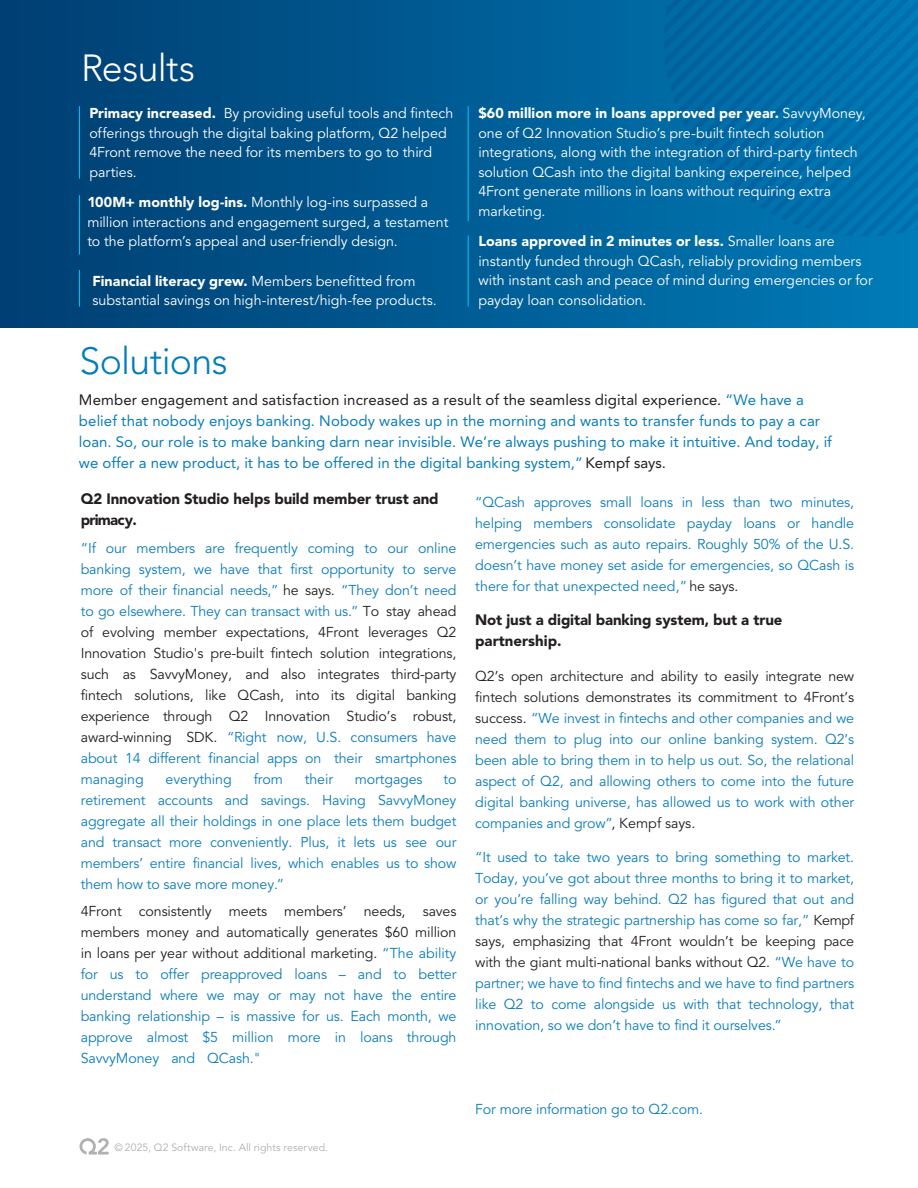
<style>
.page{position:relative;width:918px;height:1188px;background:#fff}
.page>*{position:absolute;margin:0;border:0;box-sizing:border-box;transform-origin:0 0}
.H2_Green{font:300 37.5px "Avenir LT Std";letter-spacing:-.015em;color:#007dba}
.H2_Green-2{font:300 37.5px "Avenir LT Std";letter-spacing:-.015em;color:#fff}
.H2_Green-3{font:15px/21px "Avenir LT Std";color:#0d7dba}
.paragraph{font:900 15px/21px "Avenir LT Std";letter-spacing:-.01em;color:#231f20}
.paragraph-2{font:14.25px/21px "Avenir LT Std";letter-spacing:-.01em;color:#0d7dba;text-align:justify}
.paragraph-3{font:14.25px/19.5px "Avenir LT Std";letter-spacing:-.005em;color:#fff}
.paragraph-4{font:14.25px/21px "Avenir LT Std";letter-spacing:-.005em;color:#231f20;text-align:justify}
.t1{font:10.5px "Avenir LT Std";letter-spacing:.01em;color:#adaeb2}
.s1{font-weight:900}
.s2{color:#231f20}
.s3{color:#147db9}
.s4{color:#0d7dba}
</style>
<div class="page">
<div style="left:0;top:0;width:918px;height:327px;background:linear-gradient(to right,#003e71,#007bb7)"></div>
<svg style="left:80px;top:1138px;width:29px;height:17px"></svg>
<svg style="left:664px;top:0;width:254px;height:237px;background:#006ea9"></svg>
<hr style="left:79px;top:106px;width:1px;height:73px;background:#00bbec">
<hr style="left:79px;top:195px;width:1px;height:60px;background:#00bbec">
<hr style="left:468px;top:236px;width:1px;height:71px;background:#00bbec">
<hr style="left:468px;top:106px;width:1px;height:115px;background:#00bbec">
<hr style="left:79px;top:270px;width:1px;height:37px;background:#00bbec">
<p class="H2_Green-2" style="left:81px;top:46px;width:116px">Results</p>
<p class="paragraph-3" style="left:89px;top:104px;width:365px"><span class="s1">Primacy increased.</span> By providing useful tools and fintech offerings through the digital baking platform, Q2 helped 4Front remove the need for its members to go to third parties.</p>
<p class="paragraph-3" style="left:87px;top:193px;width:363px"><span class="s1">100M+ monthly log-ins.</span> Monthly log-ins surpassed a million interactions and engagement surged, a testament to the platform’s appeal and user-friendly design.</p>
<p class="paragraph-3" style="left:92px;top:271px;width:346px"><span class="s1">Financial literacy grew.</span> Members benefitted from substantial savings on high-interest/high-fee products.</p>
<p class="paragraph-3" style="left:478px;top:104px;width:389px"><span class="s1">$60 million more in loans approved per year.</span> SavvyMoney, one of Q2 Innovation Studio’s pre-built fintech solution integrations, along with the integration of third-party fintech solution QCash into the digital banking expereince, helped 4Front generate millions in loans without requiring extra marketing.</p>
<p class="paragraph-3" style="left:478px;top:232px;width:396px"><span class="s1">Loans approved in 2 minutes or less.</span> Smaller loans are instantly funded through QCash, reliably providing members with instant cash and peace of mind during emergencies or for payday loan consolidation.</p>
<p class="H2_Green" style="left:80px;top:339px;width:150px">Solutions</p>
<p class="H2_Green-3" style="left:79px;top:389px;width:755px"><span class="s2">Member engagement and satisfaction increased as a result of the seamless digital experience.</span> <span class="s3">“</span>We have a belief that nobody enjoys banking. Nobody wakes up in the morning and wants to transfer funds to pay a car loan. So, our role is to make banking darn near invisible. We’re always pushing to make it intuitive. And today, if we offer a new product, it has to be offered in the digital banking system,<span class="s3">”</span> <span class="s2">Kempf says.</span></p>
<p class="paragraph" style="left:81px;top:488px;width:360px">Q2 Innovation Studio helps build member trust and primacy.</p>
<p class="paragraph-4" style="left:81px;top:538px;width:377px"><span class="s3">“</span><span class="s4">If our members are frequently coming to our online banking system, we have that first opportunity to serve more of their financial need</span><span class="s3">s,”</span> he says. <span class="s3">“</span><span class="s4">They don’t need to go elsewhere. They can transact with us.</span><span class="s3">”</span> To stay ahead of evolving member expectations, 4Front leverages Q2<br>Innovation Studio's pre-built fintech solution integrations, such as SavvyMoney, and also integrates third-party fintech solutions, like QCash, into its digital banking experience through Q2 Innovation Studio’s robust, award-winning SDK. <span class="s3">“R</span><span class="s4">ight now, U.S. consumers have about 14 different financial apps on their smartphones managing</span></p>
<p class="paragraph-2" style="left:166px;top:769px;width:68px">everything</p>
<p class="paragraph-2" style="left:254px;top:769px;width:31px">from</p>
<p class="paragraph-2" style="left:305px;top:769px;width:30px">their</p>
<p class="paragraph-2" style="left:355px;top:769px;width:69px">mortgages</p>
<p class="paragraph-2" style="left:81px;top:769px;width:377px;text-indent:363px">to retirement accounts and savings. Having SavvyMoney aggregate all their holdings in one place lets them budget and transact more conveniently. Plus, it lets us see our members’ entire financial lives, which enables us to show them how to save more money.<span class="s3">”</span></p>
<p class="paragraph-2" style="left:81px;top:901px;width:377px"><span class="s2">4Front consistently meets members’ needs, saves members money and automatically generates $60 million in loans per year without additional marketing.</span> <span class="s3">“</span>The ability for us to offer preapproved loans – and to better understand where we may or may not have the entire banking relationship – is massive for us. Each month, we approve almost $5 million more in loans through SavvyMoney and QCash."</p>
<p class="t1" style="left:115px;top:1142px;width:215px">© 2025, Q2 Software, Inc. All rights reserved.</p>
<p class="paragraph-2" style="left:475px;top:492px;width:380px">“QCash approves small loans in less than two minutes, helping members consolidate payday loans or handle emergencies such as auto repairs. Roughly 50% of the U.S. doesn’t have money set aside for emergencies, so QCash is there for that unexpected need,<span class="s3">”</span> <span class="s2">he says.</span></p>
<p class="paragraph" style="left:475px;top:610px;width:309px">Not just a digital banking system, but a true partnership.</p>
<p class="paragraph-2" style="left:475px;top:666px;width:380px"><span class="s2">Q2’s open architecture and ability to easily integrate new fintech solutions demonstrates its commitment to 4Front’s success.</span> “We invest in fintechs and other companies and we need them to plug into our online banking system. Q2’s been able to bring them in to help us out. So, the relational aspect of Q2, and allowing others to come into the future digital banking universe, has allowed us to work with other companies and grow”<span class="s2">, Kempf says.</span></p>
<p class="paragraph-2" style="left:475px;top:847px;width:380px">“It used to take two years to bring something to market.<br>Today, you’ve got about three months to bring it to market, or you’re falling way behind. Q2 has figured that out and that’s why the strategic partnership has come so far,” <span class="s2">Kempf says, emphasizing that 4Front wouldn’t be keeping pace with the giant multi-national banks without Q2.</span> “We have to partner; we have to find fintechs and we have to find partners like Q2 to come alongside us with that technology, that innovation, so we don’t have to find it ourselves.”</p>
<p class="paragraph-2" style="left:475px;top:1099px;width:229px">For more information go to Q2.com.</p>
</div>
